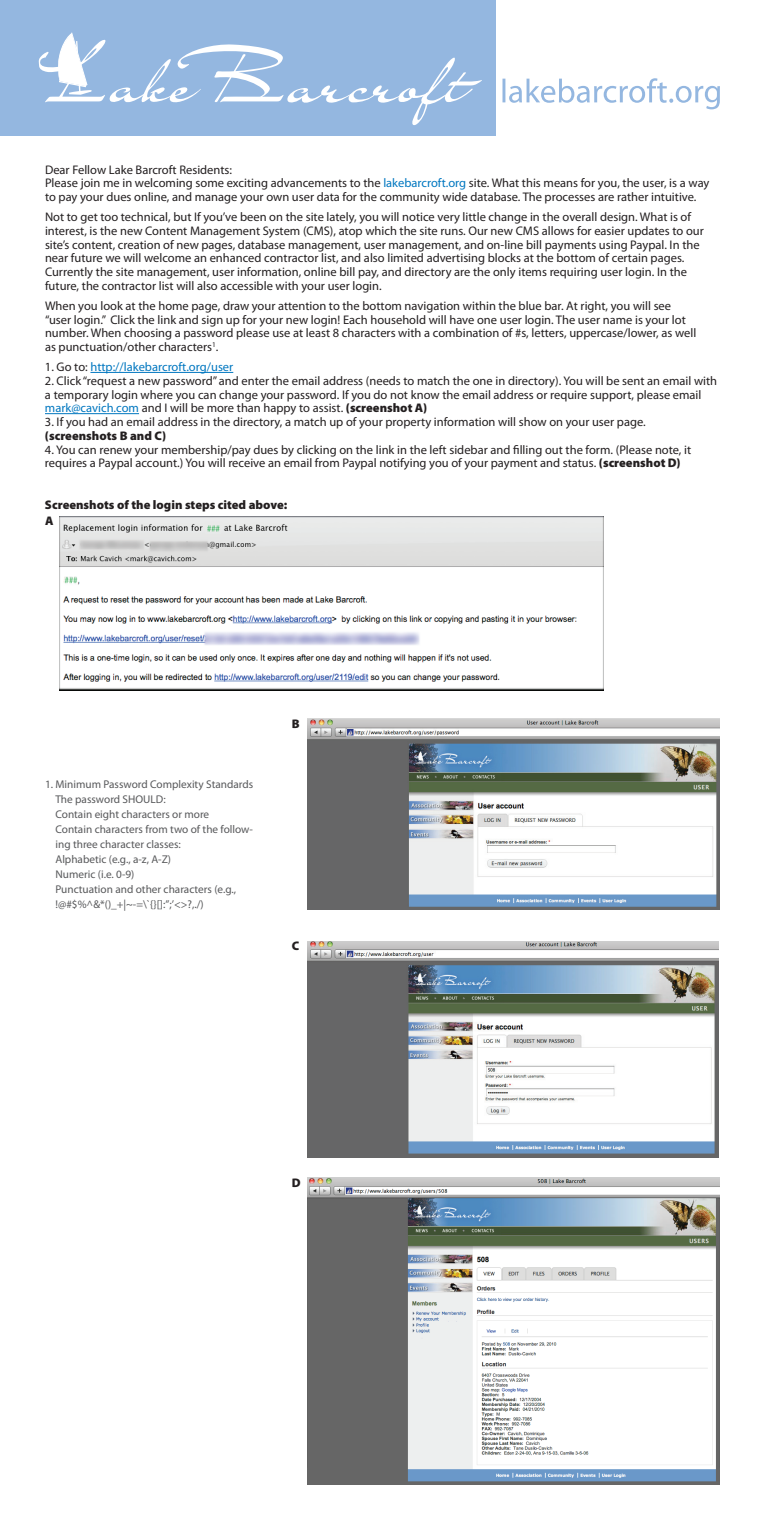
<style>
.page{position:relative;width:765px;height:1530px;background:#fff}
.page>*{position:absolute;margin:0;border:0;box-sizing:border-box;transform-origin:0 0}
.t1{font:12.5px/13.8px "Myriad Pro";color:#231f20}
.t2{font:900 12.5px "Myriad Pro";color:#231f20}
.t3{font:12.5px "Myriad Pro";color:#0077c0}
.t4{font:11.25px/15px "Myriad Pro";color:#57585a}
.s1{color:#0077c0}
.s2{color:#231f20}
.s3{font-weight:900}
</style>
<div class="page">
<div style="left:0;top:0;width:496px;height:136px;background:#94b7e0"></div>
<svg style="left:38px;top:33px;width:444px;height:92px"></svg>
<hr style="left:90px;top:372px;width:143px;height:1px;background:#0077c0">
<hr style="left:45px;top:413px;width:94px;height:1px;background:#0077c0">
<img style="left:307px;top:719px;width:413px;height:190px">
<img style="left:307px;top:942px;width:411px;height:215px">
<img style="left:307px;top:1178px;width:412px;height:307px">
<img style="left:59px;top:516px;width:545px;height:175px">
<svg style="left:502px;top:78px;width:218px;height:31px"></svg>
<p class="t1" style="left:45px;top:162px;width:666px">Dear Fellow Lake Barcroft Residents:<br>Please join me in welcoming some exciting advancements to the <span class="s1">lakebarcroft.org</span> site. What this means for you, the user, is a way to pay your dues online, and manage your own user data for the community wide database. The processes are rather intuitive.</p>
<p class="t1" style="left:45px;top:210px;width:660px">Not to get too technical, but If you’ve been on the site lately, you will notice very little change in the overall design. What is of interest, is the new Content Management System (CMS), atop which the site runs. Our new CMS allows for easier updates to our site’s content, creation of new pages, database management, user management, and on-line bill payments using Paypal. In the near future we will welcome an enhanced contractor list, and also limited advertising blocks at the bottom of certain pages.<br>Currently the site management, user information, online bill pay, and directory are the only items requiring user login. In the future, the contractor list will also accessible with your user login.</p>
<p class="t1" style="left:45px;top:299px;width:653px">When you look at the home page, draw your attention to the bottom navigation within the blue bar. At right, you will see “user login.” Click the link and sign up for your new login! Each household will have one user login. The user name is your lot number. When choosing a password please use at least 8 characters with a combination of #s, letters, uppercase/lower, as well as punctuation/other characters<sup>1</sup>.</p>
<p class="t3" style="left:45px;top:359px;width:190px"><span class="s2">1. Go to:</span> http://lakebarcroft.org/user</p>
<p class="t1" style="left:45px;top:374px;width:674px">2. Click “request a new password” and enter the email address (needs to match the one in directory). You will be sent an email with a temporary login where you can change your password. If you do not know the email address or require support, please email <span class="s1">mark@cavich.com</span> and I will be more than happy to assist. <span class="s3">(screenshot A)</span></p>
<p class="t1" style="left:45px;top:415px;width:602px">3. If you had an email address in the directory, a match up of your property information will show on your user page.</p>
<p class="t2" style="left:45px;top:429px;width:123px">(screenshots B and C)</p>
<p class="t1" style="left:45px;top:442px;width:648px">4. You can renew your membership/pay dues by clicking on the link in the left sidebar and filling out the form. (Please note, it requires a Paypal account.) You will receive an email from Paypal notifying you of your payment and status. <span class="s3">(screenshot D)</span></p>
<p class="t2" style="left:45px;top:497px;width:244px">Screenshots of the login steps cited above:</p>
<p class="t2" style="left:45px;top:514px;width:10px">A</p>
<p class="t4" style="left:55px;top:777px;width:199px;text-indent:-10px">1. Minimum Password Complexity Standards<br>The password SHOULD:<br>Contain eight characters or more<br>Contain characters from two of the follow&shy;ing three character classes:<br>Alphabetic (e.g., a-z, A-Z)<br>Numeric (i.e. 0-9)<br>Punctuation and other characters (e.g., !@#$%^&amp;*()_+|~-=\`{}[]:”;’&lt;&gt;?,./)</p>
<p class="t2" style="left:292px;top:716px;width:9px">B</p>
<p class="t2" style="left:292px;top:939px;width:9px">C</p>
<p class="t2" style="left:292px;top:1176px;width:10px">D</p>
</div>
